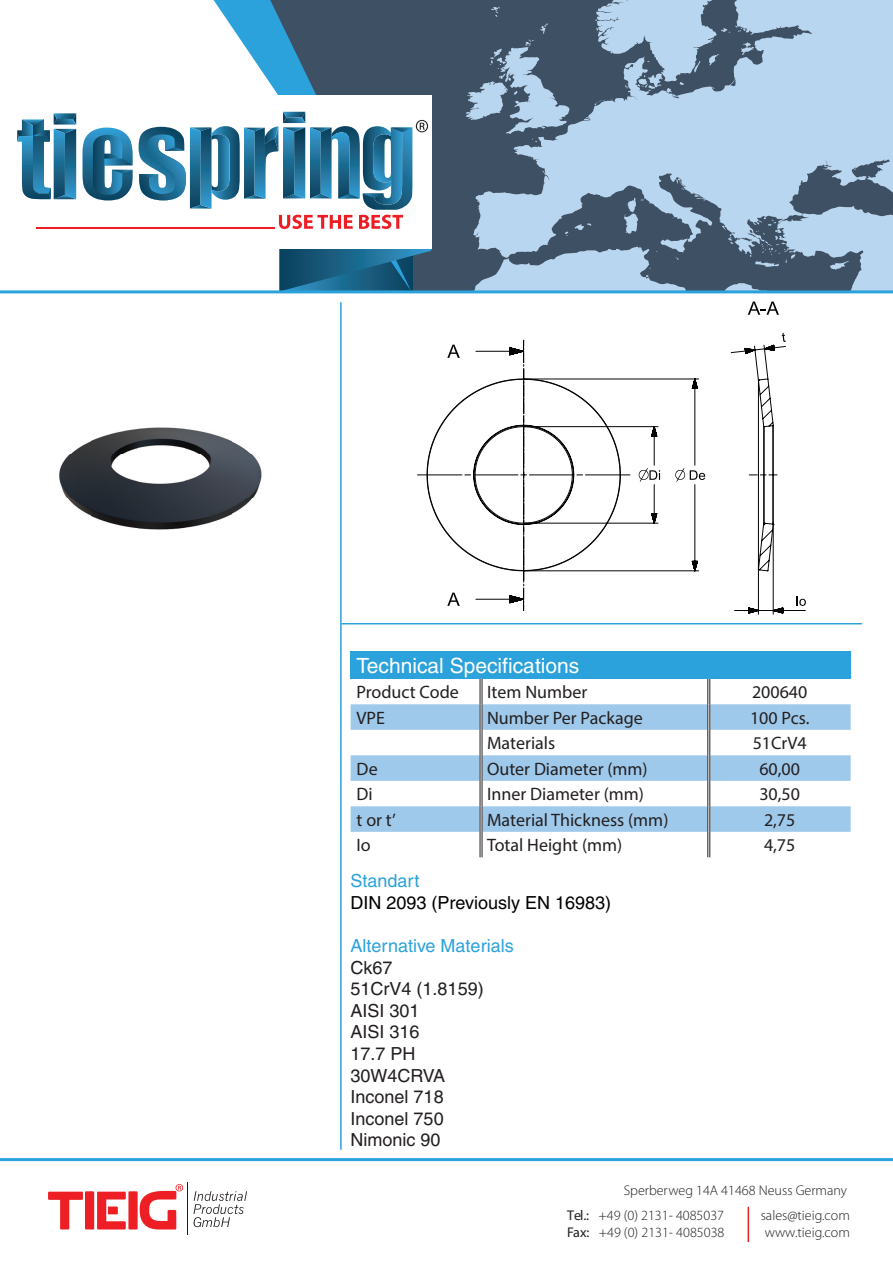
<style>
.page{position:relative;width:893px;height:1263px;background:#fff}
.page>*{position:absolute;margin:0;border:0;box-sizing:border-box;transform-origin:0 0}
.t1{font:21px "Helvetica";color:#fff}
.t2{font:18px "Myriad Pro";color:#231f20}
.t3{font:18px/21.6px "Helvetica";color:#231f20}
.t4{font:18px "Helvetica";color:#2ba2db}
.t5{font:18px "Helvetica";color:#000}
.t6{font:300 14.1px/17px "Myriad Pro";color:#1f1d1d}
.s1{font-weight:400}
</style>
<div class="page">
<svg style="left:411px;top:0;width:482px;height:290px;background:#839cb3"></svg>
<svg style="left:193px;top:1191px;width:54px;height:36px"></svg>
<svg style="left:48px;top:1184px;width:135px;height:45px"></svg>
<hr style="left:187px;top:1182px;width:1px;height:53px;background:#221d1f">
<hr style="left:748px;top:1207px;width:1px;height:35px;background:#ed1f25">
<svg style="left:213px;top:0;width:198px;height:95px;fill:#3e5164"></svg>
<div style="left:0;top:96px;width:431px;height:153px;background:#fff"></div>
<hr style="left:36px;top:227px;width:238px;height:2px;background:#ee1d23">
<svg style="left:17px;top:113px;width:59px;height:86px"></svg>
<svg style="left:83px;top:128px;width:50px;height:72px"></svg>
<svg style="left:139px;top:111px;width:292px;height:179px"></svg>
<hr style="left:342px;top:623px;width:520px;height:1px;background:#2ba2db">
<hr style="left:0;top:290px;width:893px;height:3px;background:#2ba2db">
<hr style="left:0;top:1158px;width:893px;height:3px;background:#2ba2db">
<img style="left:59px;top:427px;width:203px;height:103px">
<svg style="left:748px;top:301px;width:31px;height:14px"></svg>
<svg style="left:782px;top:333px;width:3px;height:7px"></svg>
<svg style="left:417px;top:340px;width:389px;height:275px"></svg>
<hr style="left:340px;top:302px;width:2px;height:848px;background:#2ba2db">
<div style="left:351px;top:652px;width:500px;height:27px;background:#2ba2db"></div>
<svg style="left:351px;top:704px;width:500px;height:128px;fill:#9fc9eb"></svg>
<svg style="left:480px;top:679px;width:3px;height:178px"></svg>
<svg style="left:707px;top:679px;width:3px;height:178px"></svg>
<p class="t1" style="left:357px;top:653px;width:224px">Technical Specifications</p>
<p class="t2" style="left:357px;top:681px;width:104px">Product Code</p>
<p class="t2" style="left:487px;top:681px;width:102px">Item Number</p>
<p class="t2" style="left:752px;top:681px;width:57px">200640</p>
<p class="t2" style="left:357px;top:707px;width:30px">VPE</p>
<p class="t2" style="left:487px;top:707px;width:157px">Number Per Package</p>
<p class="t2" style="left:750px;top:707px;width:61px">100 Pcs.</p>
<p class="t2" style="left:487px;top:732px;width:70px">Materials</p>
<p class="t2" style="left:753px;top:732px;width:56px">51CrV4</p>
<p class="t2" style="left:357px;top:758px;width:23px">De</p>
<p class="t2" style="left:487px;top:758px;width:162px">Outer Diameter (mm)</p>
<p class="t2" style="left:759px;top:758px;width:42px">60,00</p>
<p class="t2" style="left:357px;top:783px;width:18px">Di</p>
<p class="t2" style="left:487px;top:783px;width:158px">Inner Diameter (mm)</p>
<p class="t2" style="left:759px;top:783px;width:42px">30,50</p>
<p class="t2" style="left:357px;top:809px;width:41px">t or t’</p>
<p class="t2" style="left:487px;top:809px;width:183px">Material Thickness (mm)</p>
<p class="t2" style="left:764px;top:809px;width:33px">2,75</p>
<p class="t2" style="left:357px;top:834px;width:16px">Io</p>
<p class="t2" style="left:487px;top:834px;width:137px">Total Height (mm)</p>
<p class="t2" style="left:764px;top:834px;width:33px">4,75</p>
<p class="t4" style="left:351px;top:870px;width:70px">Standart</p>
<p class="t5" style="left:351px;top:892px;width:262px">DIN 2093 (Previously EN 16983)</p>
<p class="t4" style="left:351px;top:935px;width:165px">Alternative Materials</p>
<p class="t3" style="left:351px;top:956px;width:135px">Ck67<br>51CrV4 (1.8159)<br>AISI 301<br>AISI 316<br>17.7 PH<br>30W4CRVA<br>Inconel 718<br>Inconel 750<br>Nimonic 90</p>
<p class="t6" style="left:567px;top:1178px;width:282px;line-height:24.9px;text-indent:57px">Sperberweg 14A 41468 Neuss Germany<br><span class="s1">Tel.:</span> +49 (0) 2131- 4085037</p>
<p class="t6" style="left:567px;top:1224px;width:159px"><span class="s1">Fax:</span> +49 (0) 2131- 4085038</p>
<p class="t6" style="left:761px;top:1207px;width:91px">sales@tieig.com www.tieig.com</p>
</div>
